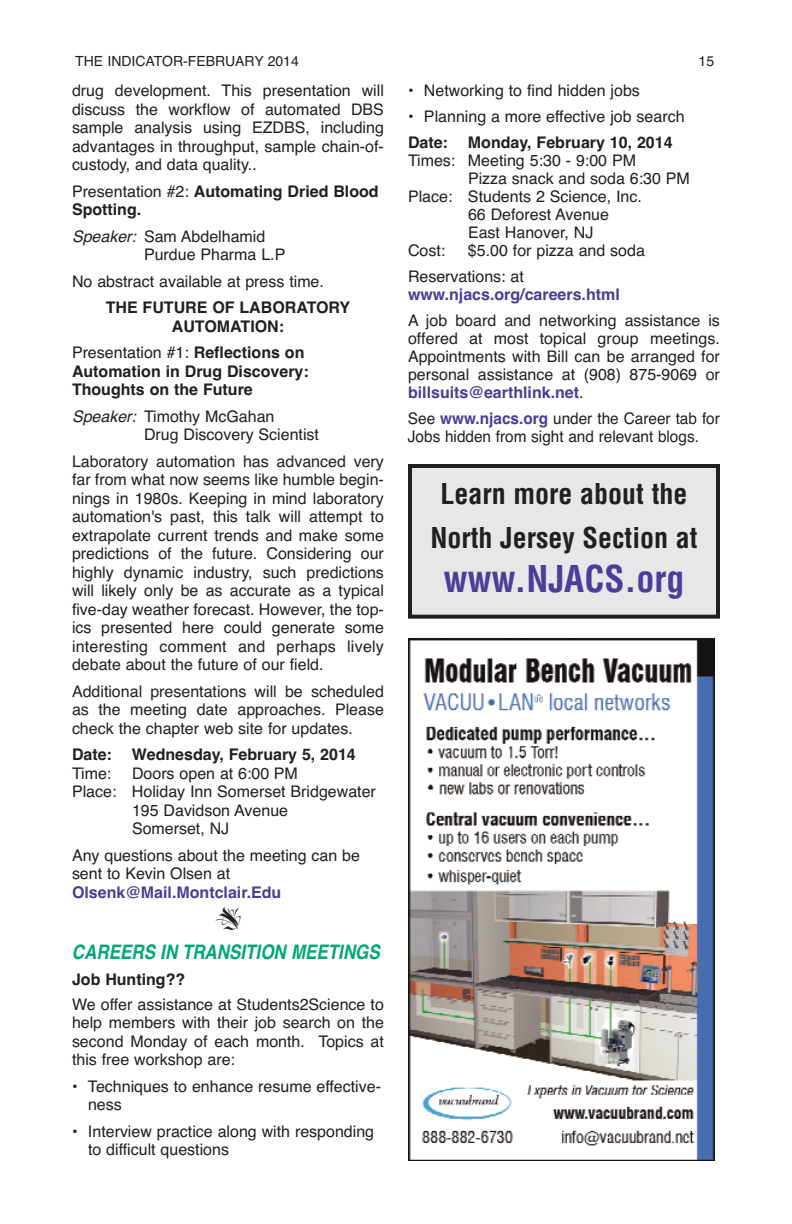
<style>
.page{position:relative;width:792px;height:1224px;background:#fff}
.page>*{position:absolute;margin:0;border:0;box-sizing:border-box;transform-origin:0 0}
.t1{font:700 condensed 36px "Helvetica";color:#4e3c98}
.t2{font:36px "Type Embellishments One Let Plain";color:#231f20}
.t3{font:700 condensed 28px/44px "Helvetica";color:#231f20;text-align:center}
.t4{font:italic 700 20px "Helvetica";color:#00a777;scale:.85 1}
.t5{font:16px/18.6px "Helvetica";color:#231f20}
.t6{font:700 16px/18.6px "Helvetica";color:#231f20}
.t7{font:16px/18px "Helvetica";color:#231f20;scale:.96 1}
.t8{font:700 16px "Helvetica";color:#4e3c98}
.t9{font:14px "Helvetica";color:#231f20}
.s1{font-weight:400}
.s2{font-style:italic}
.s3{font-weight:700;color:#4e3c98}
</style>
<div class="page">
<img style="left:408px;top:638px;width:306px;height:522px">
<div style="left:412px;top:468px;width:304px;height:147px;background:#e6e7e8"></div>
<div style="left:408px;top:464px;width:312px;height:155px;border:4px solid #231f20"></div>
<p class="t9" style="left:75px;top:56px;width:225px">THE INDICATOR-FEBRUARY 2014</p>
<p class="t9" style="left:699px;top:56px;width:17px">15</p>
<p class="t5" style="left:72px;top:83px;width:313px;text-align:justify">drug development. This presentation will discuss the workflow of automated DBS sample analysis using EZDBS, including advantages in throughput, sample chain-of&shy;custody, and data quality..</p>
<p class="t6" style="left:72px;top:183px;width:308px"><span class="s1">Presentation #2:</span> Automating Dried Blood<br>Spotting.</p>
<p class="t5" style="left:144px;top:228px;width:143px;text-indent:-72px"><span class="s2">Speaker:</span> Sam Abdelhamid<br>Purdue Pharma L.P</p>
<p class="t5" style="left:72px;top:273px;width:253px">No abstract available at press time.</p>
<p class="t6" style="left:106px;top:300px;width:246px;text-align:center">THE FUTURE OF LABORATORY<br>AUTOMATION:</p>
<p class="t6" style="left:72px;top:345px;width:238px"><span class="s1">Presentation #1:</span> Reflections on<br>Automation in Drug Discovery:<br>Thoughts on the Future</p>
<p class="t5" style="left:144px;top:408px;width:177px;text-indent:-72px"><span class="s2">Speaker:</span> Timothy McGahan<br>Drug Discovery Scientist</p>
<p class="t5" style="left:72px;top:453px;width:313px;text-align:justify">Laboratory automation has advanced very far from what now seems like humble begin&shy;nings in 1980s. Keeping in mind laboratory automation's past, this talk will attempt to extrapolate current trends and make some predictions of the future. Considering our highly dynamic industry, such predictions will likely only be as accurate as a typical five-day weather forecast. However, the top&shy;ics presented here could generate some interesting comment and perhaps lively debate about the future of our field.</p>
<p class="t5" style="left:72px;top:683px;width:313px;text-align:justify">Additional presentations will be scheduled as the meeting date approaches. Please check the chapter web site for updates.</p>
<p class="t6" style="left:72px;top:747px;width:41px">Date:</p>
<p class="t6" style="left:132px;top:747px;width:225px">Wednesday, February 5, 2014</p>
<p class="t5" style="left:72px;top:765px;width:41px">Time:</p>
<p class="t5" style="left:132px;top:765px;width:167px">Doors open at 6:00 PM</p>
<p class="t5" style="left:72px;top:784px;width:305px">Place: Holiday Inn Somerset Bridgewater</p>
<p class="t5" style="left:132px;top:802px;width:158px">195 Davidson Avenue</p>
<p class="t5" style="left:132px;top:821px;width:99px">Somerset, NJ</p>
<p class="t5" style="left:72px;top:847px;width:290px">Any questions about the meeting can be sent to Kevin Olsen at</p>
<p class="t8" style="left:72px;top:886px;width:211px">Olsenk@Mail.Montclair.Edu</p>
<h1 class="t2" style="left:214px;top:897px;width:30px">1</h1>
<p class="t4" style="left:72px;top:944px;width:364px">CAREERS IN TRANSITION MEETINGS</p>
<p class="t6" style="left:72px;top:972px;width:115px">Job Hunting??</p>
<p class="t5" style="left:72px;top:996px;width:313px;text-align:justify">We offer assistance at Students2Science to help members with their job search on the second Monday of each month. Topics at this free workshop are:</p>
<p class="t5" style="left:88px;top:1078px;width:295px;text-indent:-16px">• Techniques to enhance resume effective&shy;ness</p>
<p class="t5" style="left:88px;top:1123px;width:288px;text-indent:-16px">• Interview practice along with responding to difficult questions</p>
<p class="t5" style="left:408px;top:83px;width:233px">• Networking to find hidden jobs</p>
<p class="t5" style="left:408px;top:109px;width:278px">• Planning a more effective job search</p>
<p class="t6" style="left:408px;top:135px;width:41px">Date:</p>
<p class="t6" style="left:468px;top:135px;width:206px">Monday, February 10, 2014</p>
<p class="t5" style="left:408px;top:153px;width:230px">Times: Meeting 5:30 - 9:00 PM</p>
<p class="t5" style="left:468px;top:171px;width:223px">Pizza snack and soda 6:30 PM</p>
<p class="t5" style="left:408px;top:189px;width:235px">Place: Students 2 Science, Inc.</p>
<p class="t5" style="left:468px;top:207px;width:143px">66 Deforest Avenue</p>
<p class="t5" style="left:468px;top:225px;width:127px">East Hanover, NJ</p>
<p class="t5" style="left:408px;top:243px;width:39px">Cost:</p>
<p class="t5" style="left:408px;top:239px;width:238px;line-height:26px;text-indent:60px">$5.00 for pizza and soda<br>Reservations: at</p>
<p class="t8" style="left:408px;top:289px;width:213px">www.njacs.org/careers.html</p>
<p class="t5" style="left:408px;top:313px;width:313px;line-height:18px;text-align:justify">A job board and networking assistance is offered at most topical group meetings.<br>Appointments with Bill can be arranged for personal assistance at (908) 875-9069 or <span class="s3">billsuits@earthlink.net</span>.</p>
<p class="t7" style="left:408px;top:411px;width:326px">See <span class="s3">www.njacs.org</span> under the Career tab for<br>Jobs hidden from sight and relevant blogs.</p>
<h2 class="t3" style="left:430px;top:475px;width:269px">Learn more about the<br>North Jersey Section at</h2>
<h1 class="t1" style="left:444px;top:565px;width:242px">www.NJACS.org</h1>
</div>
